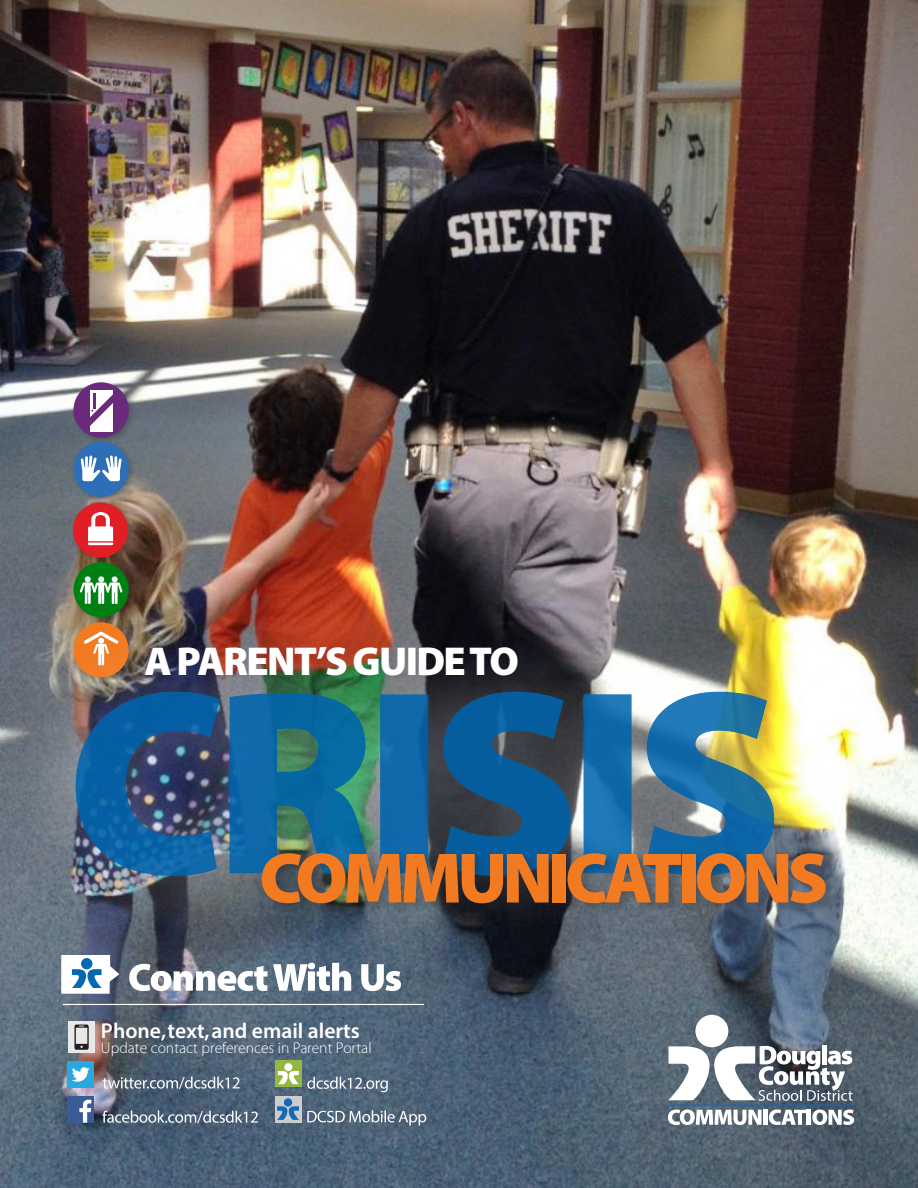
<style>
.page{position:relative;width:918px;height:1188px;background:#fff}
.page>*{position:absolute;margin:0;border:0;box-sizing:border-box;transform-origin:0 0}
.t1{font:900 72px "Myriad Pro";letter-spacing:-.07em;color:#f27b22}
.t2{font:900 40.5px "Myriad Pro";letter-spacing:-.04em;color:#fff}
.t3{font:600 21.6px "Myriad Pro";color:#fff}
.t4{font:300 15.6px "Myriad Pro";color:#fff}
</style>
<div class="page">
<img style="left:0;top:0;width:918px;height:1188px">
<div style="left:275px;top:1096px;width:26px;height:27px;background:#cbccce"></div>
<div style="left:822px;top:1045px;width:5px;height:19px;background:#fff"></div>
<div style="left:695px;top:1015px;width:33px;height:32px;background:#fff;border-radius:50%"></div>
<svg style="left:668px;top:1046px;width:185px;height:55px"></svg>
<svg style="left:668px;top:1109px;width:94px;height:16px"></svg>
<div style="left:763px;top:1110px;width:5px;height:15px;background:#fff"></div>
<svg style="left:769px;top:1109px;width:37px;height:16px"></svg>
<hr style="left:807px;top:1110px;width:4px;height:15px;background:#fff">
<svg style="left:812px;top:1109px;width:42px;height:16px"></svg>
<hr style="left:668px;top:1104px;width:185px;height:2px;background:#1568b2">
<svg style="left:129px;top:963px;width:272px;height:28px"></svg>
<hr style="left:63px;top:1004px;width:361px;height:1px;background:#fff">
<svg style="left:61px;top:955px;width:58px;height:39px"></svg>
<svg style="left:102px;top:1111px;width:156px;height:12px;background:#788797"></svg>
<svg style="left:307px;top:1077px;width:81px;height:15px"></svg>
<svg style="left:103px;top:1077px;width:137px;height:12px;background:#7f8c9a"></svg>
<svg style="left:307px;top:1110px;width:119px;height:16px;background:#758596"></svg>
<div style="left:67px;top:1061px;width:27px;height:27px;background:#29a7df"></div>
<svg style="left:72px;top:1067px;width:18px;height:15px"></svg>
<div style="left:67px;top:1096px;width:27px;height:27px;background:#3a5a98"></div>
<svg style="left:79px;top:1100px;width:12px;height:23px"></svg>
<div style="left:275px;top:1061px;width:26px;height:26px;background:#94b741"></div>
<div style="left:284px;top:1063px;width:8px;height:8px;background:#fff;border-radius:50%"></div>
<svg style="left:278px;top:1071px;width:21px;height:13px"></svg>
<div style="left:284px;top:1098px;width:8px;height:9px;background:#1568b2;border-radius:50%"></div>
<svg style="left:277px;top:1106px;width:22px;height:14px"></svg>
<div style="left:71px;top:380px;width:65px;height:303px;background:#231f20;opacity:.26"></div>
<div style="left:74px;top:382px;width:55px;height:56px;background:#692a7b;border-radius:50%"></div>
<div style="left:90px;top:390px;width:22px;height:42px;background:#fff"></div>
<hr style="left:93px;top:393px;width:3px;height:16px;background:#692a7b">
<svg style="left:90px;top:394px;width:23px;height:32px"></svg>
<div style="left:74px;top:562px;width:55px;height:55px;background:#008012;border-radius:50%"></div>
<svg style="left:80px;top:576px;width:42px;height:28px"></svg>
<svg style="left:74px;top:622px;width:54px;height:2px"></svg>
<div style="left:74px;top:442px;width:55px;height:55px;background:#2d6eb7;border-radius:50%"></div>
<svg style="left:81px;top:456px;width:41px;height:25px"></svg>
<div style="left:73px;top:502px;width:55px;height:55px;background:#e01e25;border-radius:50%"></div>
<svg style="left:88px;top:512px;width:25px;height:33px"></svg>
<div style="left:9px;top:624px;width:832px;height:320px;background:#fff;opacity:.39"></div>
<img style="left:76px;top:692px;width:698px;height:184px">
<div style="left:259px;top:850px;width:580px;height:66px;background:#231f20;opacity:.31"></div>
<div style="left:68px;top:1021px;width:26px;height:32px;background:#e8e8e8"></div>
<svg style="left:74px;top:1025px;width:15px;height:25px"></svg>
<p class="t2" style="left:145px;top:639px;width:376px">A PARENT’S GUIDE TO</p>
<p class="t1" style="left:259px;top:837px;width:570px">COMMUNICATIONS</p>
<h3 class="t3" style="left:101px;top:1017px;width:260px">Phone,text,and email alerts</h3>
<p class="t4" style="left:101px;top:1039px;width:272px">Update contact preferences in Parent Portal</p>
</div>
